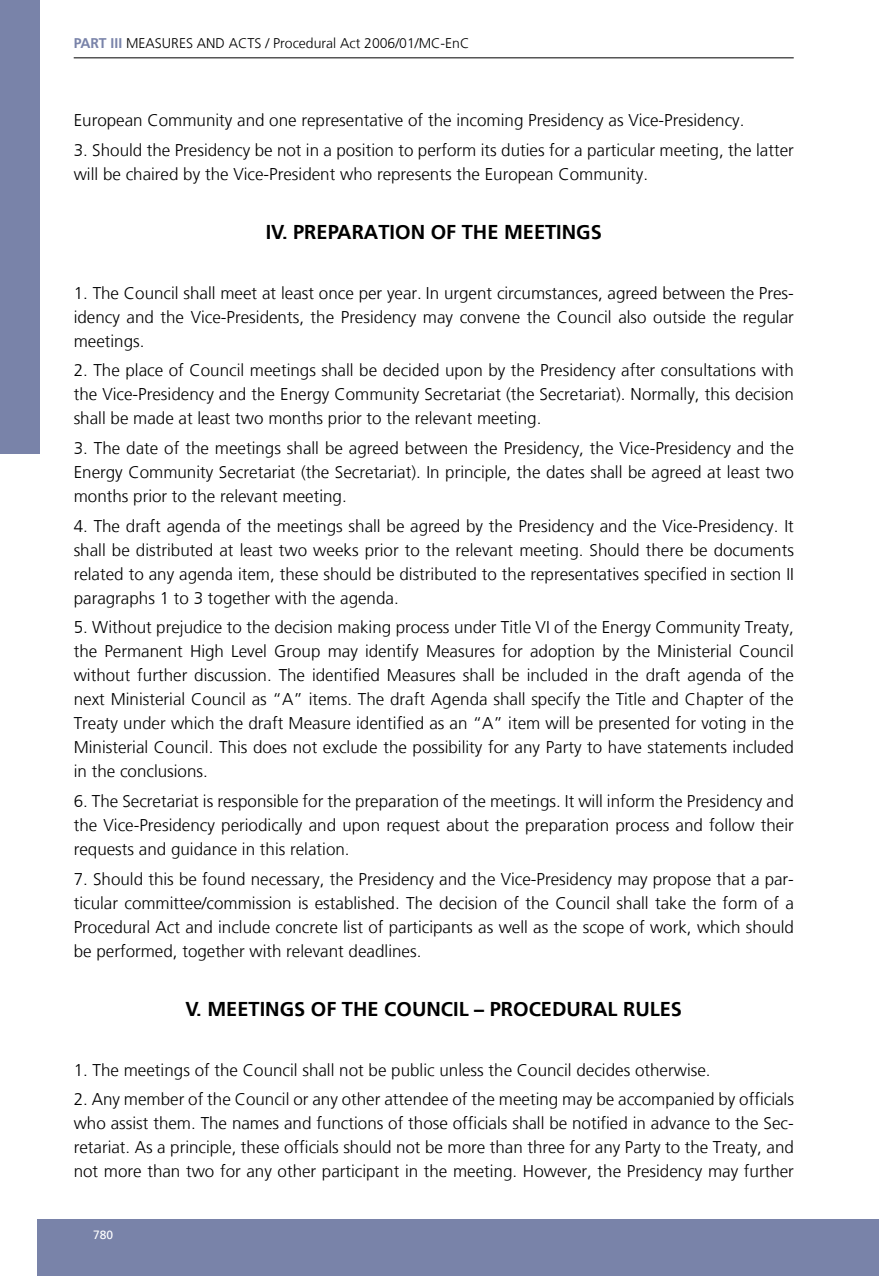
<style>
.page{position:relative;width:879px;height:1276px;background:#fff}
.page>*{position:absolute;margin:0;border:0;box-sizing:border-box;transform-origin:0 0}
.t1{font:700 20px "Frutiger LT";color:#000}
.t2{font:300 17px/24px "Frutiger LT";color:#000;text-align:justify}
.t3{font:300 14px "Frutiger LT";color:#000}
.t4{font:12px "Frutiger LT";color:#fff}
.s1{font-weight:700;color:#7983a9}
</style>
<div class="page">
<div style="left:0;top:0;width:40px;height:454px;background:#7983a9"></div>
<hr style="left:74px;top:57px;width:720px;height:1px;background:#000">
<div style="left:38px;top:1219px;width:841px;height:57px;background:#7983a9"></div>
<p class="t3" style="left:74px;top:35px;width:397px"><span class="s1">PART III</span> MEASURES AND ACTS / Procedural Act 2006/01/MC-EnC</p>
<p class="t2" style="left:74px;top:109px;width:672px">European Community and one representative of the incoming Presidency as Vice-Presidency.</p>
<p class="t2" style="left:74px;top:138px;width:721px">3. Should the Presidency be not in a position to perform its duties for a particular meeting, the latter will be chaired by the Vice-President who represents the European Community.</p>
<p class="t1" style="left:266px;top:220px;width:338px">IV. PREPARATION OF THE MEETINGS</p>
<p class="t2" style="left:74px;top:281px;width:722px">1. The Council shall meet at least once per year. In urgent circumstances, agreed between the Pres&shy;idency and the Vice-Presidents, the Presidency may convene the Council also outside the regular meetings.</p>
<p class="t2" style="left:74px;top:359px;width:722px">2. The place of Council meetings shall be decided upon by the Presidency after consultations with the Vice-Presidency and the Energy Community Secretariat (the Secretariat). Normally, this decision shall be made at least two months prior to the relevant meeting.</p>
<p class="t2" style="left:74px;top:436px;width:722px">3. The date of the meetings shall be agreed between the Presidency, the Vice-Presidency and the Energy Community Secretariat (the Secretariat). In principle, the dates shall be agreed at least two months prior to the relevant meeting.</p>
<p class="t2" style="left:74px;top:514px;width:722px">4. The draft agenda of the meetings shall be agreed by the Presidency and the Vice-Presidency. It shall be distributed at least two weeks prior to the relevant meeting. Should there be documents related to any agenda item, these should be distributed to the representatives specified in section II paragraphs 1 to 3 together with the agenda.</p>
<p class="t2" style="left:74px;top:616px;width:722px">5. Without prejudice to the decision making process under Title VI of the Energy Community Treaty, the Permanent High Level Group may identify Measures for adoption by the Ministerial Council without further discussion. The identified Measures shall be included in the draft agenda of the next Ministerial Council as “A” items. The draft Agenda shall specify the Title and Chapter of the Treaty under which the draft Measure identified as an “A” item will be presented for voting in the Ministerial Council. This does not exclude the possibility for any Party to have statements included in the conclusions.</p>
<p class="t2" style="left:74px;top:789px;width:721px">6. The Secretariat is responsible for the preparation of the meetings. It will inform the Presidency and the Vice-Presidency periodically and upon request about the preparation process and follow their requests and guidance in this relation.</p>
<p class="t2" style="left:74px;top:867px;width:722px">7. Should this be found necessary, the Presidency and the Vice-Presidency may propose that a par&shy;ticular committee/commission is established. The decision of the Council shall take the form of a Procedural Act and include concrete list of participants as well as the scope of work, which should be performed, together with relevant deadlines.</p>
<p class="t1" style="left:186px;top:997px;width:498px">V. MEETINGS OF THE COUNCIL – PROCEDURAL RULES</p>
<p class="t2" style="left:74px;top:1058px;width:638px">1. The meetings of the Council shall not be public unless the Council decides otherwise.</p>
<p class="t2" style="left:74px;top:1087px;width:722px">2. Any member of the Council or any other attendee of the meeting may be accompanied by officials who assist them. The names and functions of those officials shall be notified in advance to the Sec&shy;retariat. As a principle, these officials should not be more than three for any Party to the Treaty, and not more than two for any other participant in the meeting. However, the Presidency may further</p>
<p class="t4" style="left:93px;top:1227px;width:22px">780</p>
</div>
